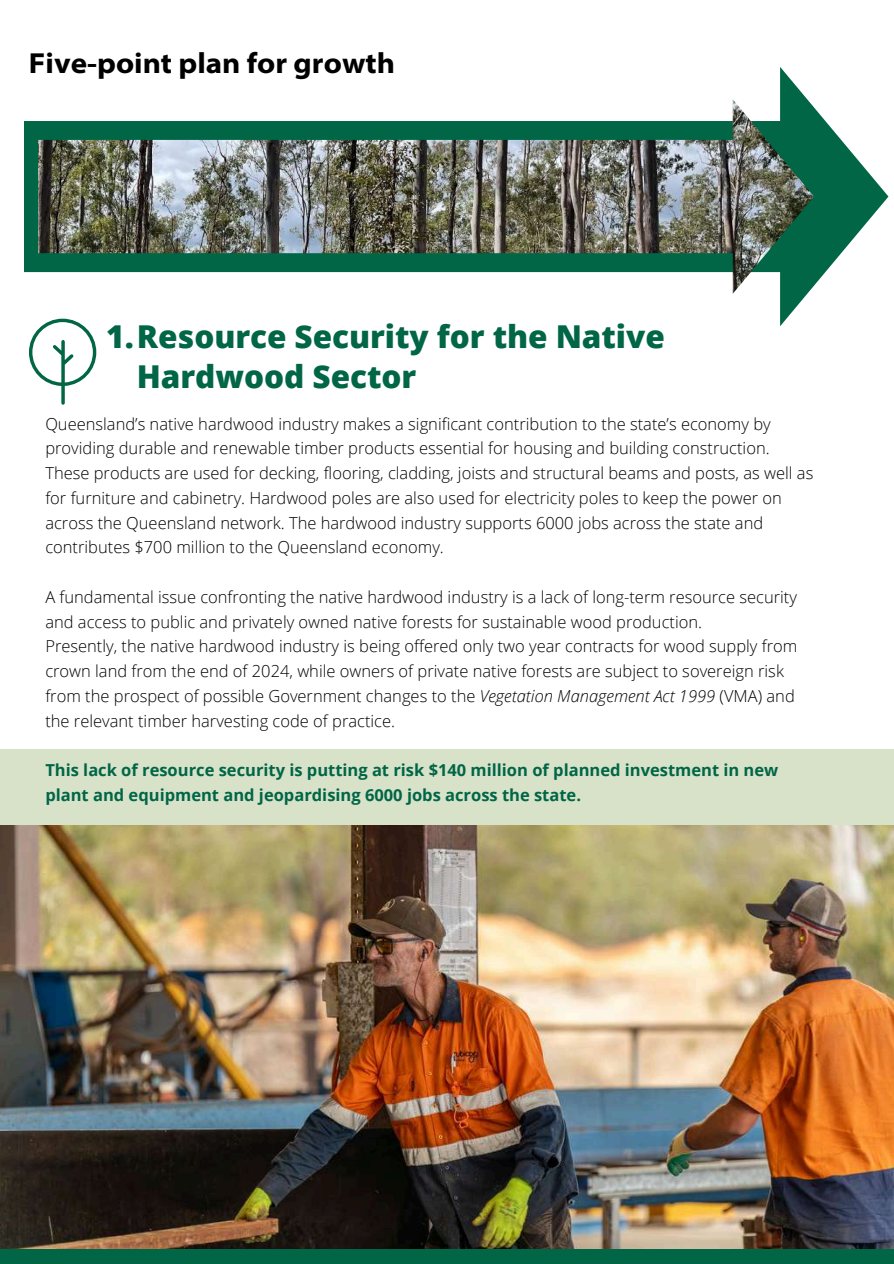
<style>
.page{position:relative;width:894px;height:1264px;background:#fff}
.page>*{position:absolute;margin:0;border:0;box-sizing:border-box;transform-origin:0 0}
.t1{font:800 31.5px/39.3px "Open Sans";color:#006646}
.t2{font:700 semi-expanded 29.1px "Myriad Pro";color:#000}
.t3{font:300 16.5px/24.8px "Open Sans";color:#000}
.t4{font:700 16.5px/24.8px "Open Sans";color:#006646}
.s1{font-style:italic}
</style>
<div class="page">
<div style="left:0;top:1248px;width:893px;height:15px;background:#006646"></div>
<div style="left:0;top:749px;width:893px;height:76px;background:#d7e2c9"></div>
<img style="left:0;top:825px;width:893px;height:423px">
<svg style="left:29px;top:326px;width:67px;height:78px"></svg>
<svg style="left:24px;top:67px;width:864px;height:259px"></svg>
<img style="left:38px;top:99px;width:775px;height:195px">
<h2 class="t2" style="left:29px;top:51px;width:367px">Five-point plan for growth</h2>
<h1 class="t1" style="left:137px;top:316px;width:529px;text-indent:-31px">1.Resource Security for the Native<br>Hardwood Sector</h1>
<p class="t3" style="left:45px;top:411px;width:769px">Queensland’s native hardwood industry makes a significant contribution to the state’s economy by providing durable and renewable timber products essential for housing and building construction.<br>These products are used for decking, flooring, cladding, joists and structural beams and posts, as well as for furniture and cabinetry. Hardwood poles are also used for electricity poles to keep the power on across the Queensland network. The hardwood industry supports 6000 jobs across the state and contributes $700 million to the Queensland economy.</p>
<p class="t3" style="left:45px;top:584px;width:753px">A fundamental issue confronting the native hardwood industry is a lack of long-term resource security and access to public and privately owned native forests for sustainable wood production.<br>Presently, the native hardwood industry is being offered only two year contracts for wood supply from crown land from the end of 2024, while owners of private native forests are subject to sovereign risk from the prospect of possible Government changes to the <span class="s1">Vegetation Management Act 1999</span> (VMA) and the relevant timber harvesting code of practice.</p>
<p class="t4" style="left:45px;top:757px;width:734px">This lack of resource security is putting at risk $140 million of planned investment in new plant and equipment and jeopardising 6000 jobs across the state.</p>
</div>
